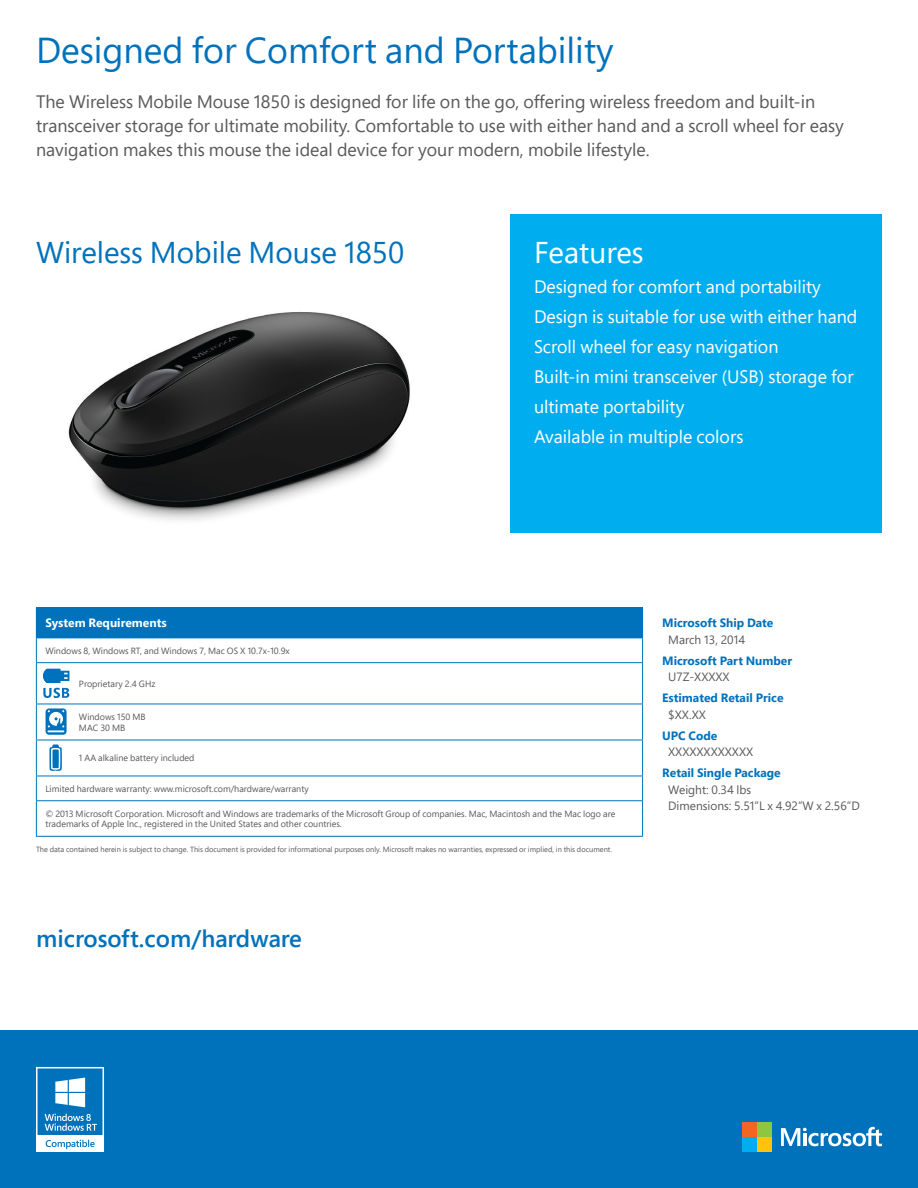
<style>
.page{position:relative;width:918px;height:1188px;background:#fff}
.page>*{position:absolute;margin:0;border:0;box-sizing:border-box;transform-origin:0 0}
.t1{font:36px "Segoe Pro";color:#0072bc}
.t2{font:30px "Segoe Pro";color:#0072bc}
.t3{font:30px "Segoe Pro";color:#fff}
.t4{font:600 24px "Segoe Pro";color:#0072bc}
.t5{font:18px/24px "Segoe Pro";color:#58595b}
.t6{font:18px/30px "Segoe Pro";color:#fff}
.t7{font:12px "Segoe Pro";color:#58595b}
.t8{font:700 12px "Segoe Pro";color:#0072bc}
.t9{font:700 12px "Segoe Pro";color:#fff}
.t10{font:9px/10.8px "Segoe Pro";color:#58595b}
.t11{font:7.5px "Segoe Pro";color:#58595b}
</style>
<div class="page">
<div style="left:0;top:1030px;width:918px;height:158px;background:#0072bc"></div>
<svg style="left:781px;top:1127px;width:101px;height:19px"></svg>
<div style="left:742px;top:1122px;width:14px;height:14px;background:#f26522"></div>
<div style="left:758px;top:1122px;width:14px;height:14px;background:#8dc73f"></div>
<div style="left:742px;top:1138px;width:14px;height:14px;background:#00aeef"></div>
<div style="left:758px;top:1138px;width:14px;height:14px;background:#ffc20d"></div>
<svg style="left:36px;top:1067px;width:68px;height:85px"></svg>
<div style="left:510px;top:214px;width:372px;height:318px;background:#00aeef"></div>
<div style="left:36px;top:608px;width:607px;height:30px;background:#0072bc"></div>
<hr style="left:36px;top:638px;width:40px;height:1px;background:#0072bc">
<svg style="left:36px;top:638px;width:1px;height:24px"></svg>
<hr style="left:76px;top:638px;width:567px;height:1px;background:#0072bc">
<svg style="left:642px;top:638px;width:1px;height:24px"></svg>
<hr style="left:36px;top:662px;width:40px;height:1px;background:#0072bc">
<hr style="left:36px;top:663px;width:1px;height:41px;background:#0072bc">
<hr style="left:76px;top:662px;width:567px;height:1px;background:#0072bc">
<hr style="left:642px;top:663px;width:1px;height:41px;background:#0072bc">
<hr style="left:36px;top:704px;width:40px;height:1px;background:#0072bc">
<hr style="left:36px;top:704px;width:1px;height:36px;background:#0072bc">
<hr style="left:76px;top:704px;width:567px;height:1px;background:#0072bc">
<hr style="left:642px;top:704px;width:1px;height:36px;background:#0072bc">
<hr style="left:36px;top:740px;width:40px;height:1px;background:#0072bc">
<hr style="left:36px;top:740px;width:1px;height:36px;background:#0072bc">
<hr style="left:76px;top:740px;width:567px;height:1px;background:#0072bc">
<hr style="left:642px;top:740px;width:1px;height:36px;background:#0072bc">
<hr style="left:36px;top:776px;width:40px;height:1px;background:#0072bc">
<svg style="left:36px;top:776px;width:1px;height:24px"></svg>
<hr style="left:76px;top:776px;width:567px;height:1px;background:#0072bc">
<svg style="left:642px;top:776px;width:1px;height:24px"></svg>
<hr style="left:36px;top:800px;width:40px;height:1px;background:#0072bc">
<hr style="left:36px;top:801px;width:1px;height:35px;background:#0072bc">
<hr style="left:76px;top:800px;width:567px;height:1px;background:#0072bc">
<hr style="left:642px;top:801px;width:1px;height:35px;background:#0072bc">
<hr style="left:36px;top:836px;width:40px;height:1px;background:#0072bc">
<hr style="left:76px;top:836px;width:567px;height:1px;background:#0072bc">
<svg style="left:43px;top:669px;width:26px;height:29px"></svg>
<svg style="left:46px;top:708px;width:21px;height:27px"></svg>
<svg style="left:49px;top:744px;width:13px;height:27px"></svg>
<img style="left:68px;top:311px;width:342px;height:210px">
<p class="t1" style="left:36px;top:26px;width:579px">Designed for Comfort and Portability</p>
<p class="t5" style="left:36px;top:89px;width:809px">The Wireless Mobile Mouse 1850 is designed for life on the go, offering wireless freedom and built-in transceiver storage for ultimate mobility. Comfortable to use with either hand and a scroll wheel for easy navigation makes this mouse the ideal device for your modern, mobile lifestyle.</p>
<p class="t2" style="left:36px;top:231px;width:370px">Wireless Mobile Mouse 1850</p>
<p class="t3" style="left:534px;top:231px;width:111px">Features</p>
<p class="t6" style="left:534px;top:271px;width:289px">Designed for comfort and portability</p>
<p class="t6" style="left:534px;top:301px;width:325px">Design is suitable for use with either hand</p>
<p class="t6" style="left:534px;top:331px;width:246px">Scroll wheel for easy navigation</p>
<p class="t6" style="left:534px;top:361px;width:321px">Built-in mini transceiver (USB) storage for ultimate portability</p>
<p class="t6" style="left:534px;top:421px;width:211px">Available in multiple colors</p>
<p class="t9" style="left:45px;top:615px;width:123px">System Requirements</p>
<p class="t10" style="left:45px;top:645px;width:246px">Windows 8, Windows RT, and Windows 7, Mac OS X 10.7x-10.9x</p>
<p class="t10" style="left:79px;top:678px;width:78px">Proprietary 2.4 GHz</p>
<p class="t10" style="left:79px;top:711px;width:68px">Windows 150 MB</p>
<p class="t10" style="left:79px;top:722px;width:48px">MAC 30 MB</p>
<p class="t10" style="left:79px;top:753px;width:117px">1 AA alkaline battery included</p>
<p class="t10" style="left:45px;top:783px;width:265px">Limited hardware warranty: www.microsoft.com/hardware/warranty</p>
<p class="t10" style="left:45px;top:808px;width:571px">© 2013 Microsoft Corporation. Microsoft and Windows are trademarks of the Microsoft Group of companies. Mac, Macintosh and the Mac logo are trademarks of Apple Inc., registered in the United States and other countries.</p>
<p class="t11" style="left:36px;top:844px;width:578px">The data contained herein is subject to change. This document is provided for informational purposes only. Microsoft makes no warranties, expressed or implied, in this document.</p>
<p class="t4" style="left:36px;top:922px;width:267px">microsoft.com/hardware</p>
<p class="t8" style="left:662px;top:614px;width:113px">Microsoft Ship Date</p>
<p class="t7" style="left:668px;top:631px;width:78px">March 13, 2014</p>
<p class="t8" style="left:662px;top:652px;width:132px">Microsoft Part Number</p>
<p class="t7" style="left:668px;top:669px;width:63px">U7Z-XXXXX</p>
<p class="t8" style="left:662px;top:689px;width:123px">Estimated Retail Price</p>
<p class="t7" style="left:668px;top:706px;width:39px">$XX.XX</p>
<p class="t8" style="left:662px;top:727px;width:57px">UPC Code</p>
<p class="t7" style="left:668px;top:744px;width:86px">XXXXXXXXXXXX</p>
<p class="t8" style="left:662px;top:764px;width:120px">Retail Single Package</p>
<p class="t7" style="left:668px;top:781px;width:84px">Weight: 0.34 lbs</p>
<p class="t7" style="left:668px;top:798px;width:193px">Dimensions: 5.51”L x 4.92”W x 2.56”D</p>
</div>
